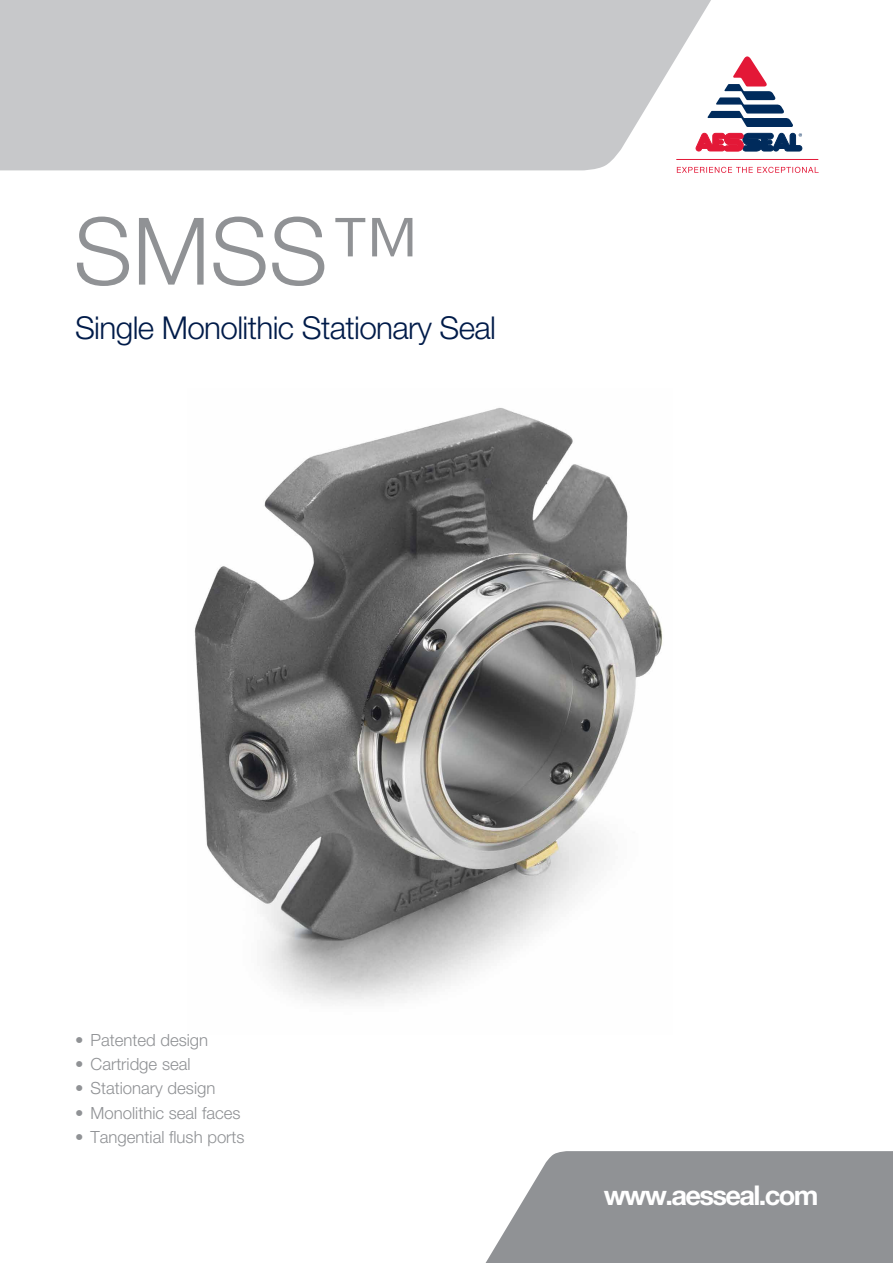
<style>
.page{position:relative;width:893px;height:1263px;background:#fff}
.page>*{position:absolute;margin:0;border:0;box-sizing:border-box;transform-origin:0 0}
.t1{font:300 93.3px "Helvetica Neue LTW1 G";color:#909295}
.t2{font:300 31.5px "Helvetica Neue LTW1 G";letter-spacing:-.02em;color:#001b49}
.t3{font:700 27.3px "Helvetica Neue LTW1 G";letter-spacing:-.06em;color:#fff}
.t4{font:300 16.8px "Helvetica Neue LTW1 G";color:#909295}
</style>
<div class="page">
<img style="left:194px;top:408px;width:469px;height:595px">
<svg style="left:485px;top:1151px;width:408px;height:112px;background:#999b9e"></svg>
<svg style="left:0;top:0;width:819px;height:170px;background:#cecfd1"></svg>
<hr style="left:677px;top:159px;width:141px;height:1px;background:#e31837">
<svg style="left:696px;top:133px;width:106px;height:18px;background:#804668"></svg>
<svg style="left:677px;top:167px;width:142px;height:6px"></svg>
<svg style="left:707px;top:56px;width:86px;height:71px"></svg>
<h1 class="t1" style="left:74px;top:194px;width:348px">SMSS™</h1>
<h2 class="t2" style="left:75px;top:309px;width:422px">Single Monolithic Stationary Seal</h2>
<p class="t4" style="left:75px;top:1029px;width:135px">• Patented design</p>
<p class="t4" style="left:75px;top:1054px;width:117px">• Cartridge seal</p>
<p class="t4" style="left:75px;top:1078px;width:142px">• Stationary design</p>
<p class="t4" style="left:75px;top:1102px;width:167px">• Monolithic seal faces</p>
<p class="t4" style="left:75px;top:1127px;width:171px">• Tangential flush ports</p>
<h3 class="t3" style="left:604px;top:1179px;width:216px">www.aesseal.com</h3>
</div>
